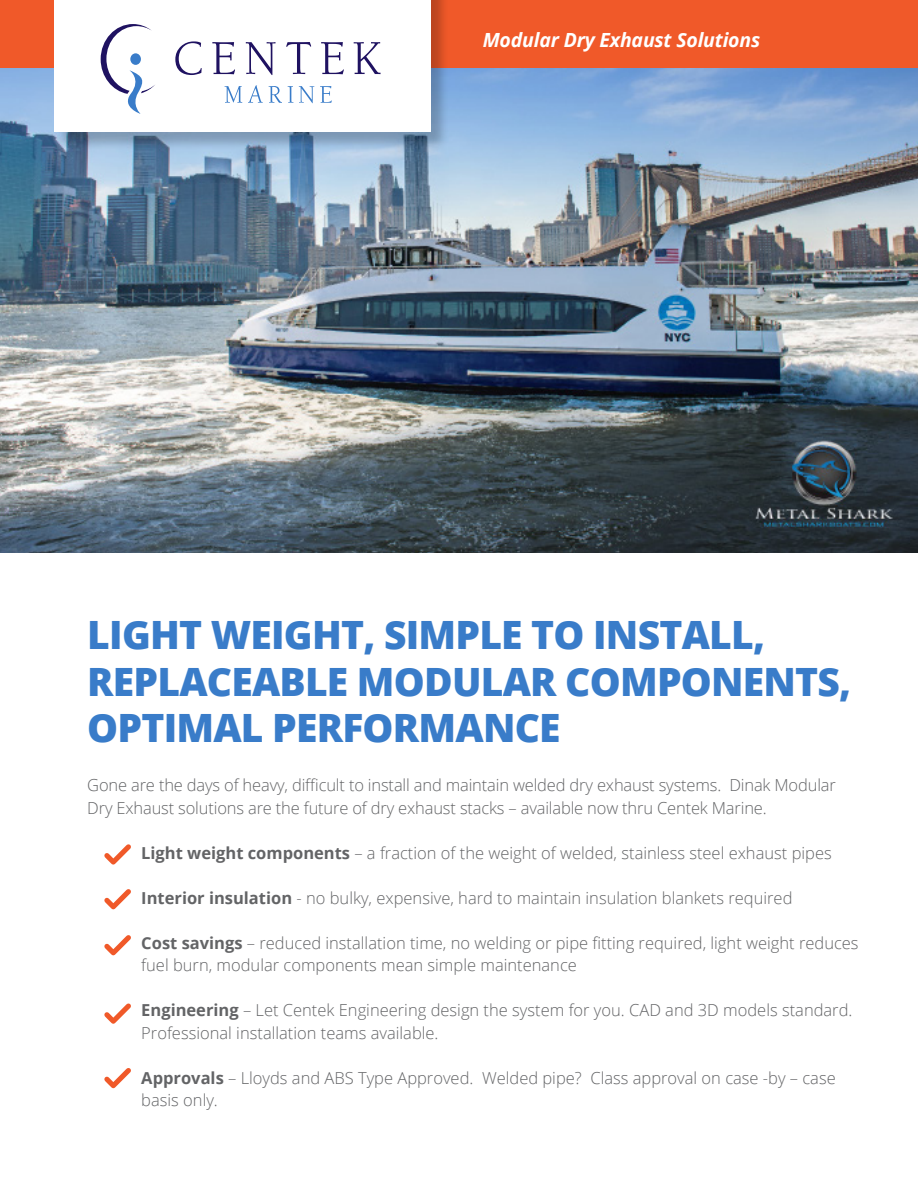
<style>
.page{position:relative;width:918px;height:1188px;background:#fff}
.page>*{position:absolute;margin:0;border:0;box-sizing:border-box;transform-origin:0 0}
.t1{font:800 39px/46.5px "Open Sans";letter-spacing:-.02em;color:#397cc9}
.t2{font:italic 700 19.5px "Open Sans";letter-spacing:-.01em;color:#fff}
.t3{font:300 16.5px/22.5px "Open Sans";color:#636466}
.s1{font-weight:700}
</style>
<div class="page">
<img style="left:0;top:68px;width:918px;height:485px">
<div style="left:0;top:0;width:918px;height:68px;background:#f05929"></div>
<svg style="left:104px;top:844px;width:27px;height:21px"></svg>
<svg style="left:104px;top:889px;width:27px;height:21px"></svg>
<svg style="left:104px;top:935px;width:27px;height:21px"></svg>
<svg style="left:104px;top:1068px;width:27px;height:21px"></svg>
<svg style="left:104px;top:1003px;width:27px;height:21px"></svg>
<div style="left:56px;top:0;width:393px;height:150px;background:#000;opacity:.22"></div>
<div style="left:54px;top:0;width:376px;height:131px;background:#fff"></div>
<svg style="left:175px;top:41px;width:27px;height:34px"></svg>
<svg style="left:212px;top:42px;width:23px;height:32px"></svg>
<svg style="left:246px;top:42px;width:30px;height:33px"></svg>
<svg style="left:286px;top:42px;width:25px;height:32px"></svg>
<svg style="left:321px;top:42px;width:23px;height:32px"></svg>
<svg style="left:354px;top:42px;width:27px;height:32px"></svg>
<svg style="left:225px;top:86px;width:17px;height:17px"></svg>
<svg style="left:248px;top:85px;width:15px;height:18px"></svg>
<svg style="left:269px;top:86px;width:13px;height:17px"></svg>
<svg style="left:288px;top:86px;width:5px;height:17px"></svg>
<svg style="left:299px;top:86px;width:15px;height:17px"></svg>
<svg style="left:320px;top:86px;width:12px;height:17px"></svg>
<svg style="left:101px;top:24px;width:54px;height:90px"></svg>
<p class="t2" style="left:483px;top:26px;width:279px">Modular Dry Exhaust Solutions</p>
<h1 class="t1" style="left:87px;top:610px;width:766px">LIGHT WEIGHT, SIMPLE TO INSTALL,<br>REPLACEABLE MODULAR COMPONENTS,<br>OPTIMAL PERFORMANCE</h1>
<p class="t3" style="left:87px;top:774px;width:750px">Gone are the days of heavy, difficult to install and maintain welded dry exhaust systems. Dinak Modular<br>Dry Exhaust solutions are the future of dry exhaust stacks – available now thru Centek Marine.</p>
<p class="t3" style="left:141px;top:841px;width:692px"><span class="s1">Light weight components</span> – a fraction of the weight of welded, stainless steel exhaust pipes</p>
<p class="t3" style="left:141px;top:886px;width:653px"><span class="s1">Interior insulation</span> - no bulky, expensive, hard to maintain insulation blankets required</p>
<p class="t3" style="left:141px;top:931px;width:719px"><span class="s1">Cost savings</span> – reduced installation time, no welding or pipe fitting required, light weight reduces fuel burn, modular components mean simple maintenance</p>
<p class="t3" style="left:141px;top:999px;width:713px"><span class="s1">Engineering</span> – Let Centek Engineering design the system for you. CAD and 3D models standard.<br>Professional installation teams available.</p>
<p class="t3" style="left:141px;top:1066px;width:696px"><span class="s1">Approvals</span> – Lloyds and ABS Type Approved. Welded pipe? Class approval on case -by – case basis only.</p>
</div>
